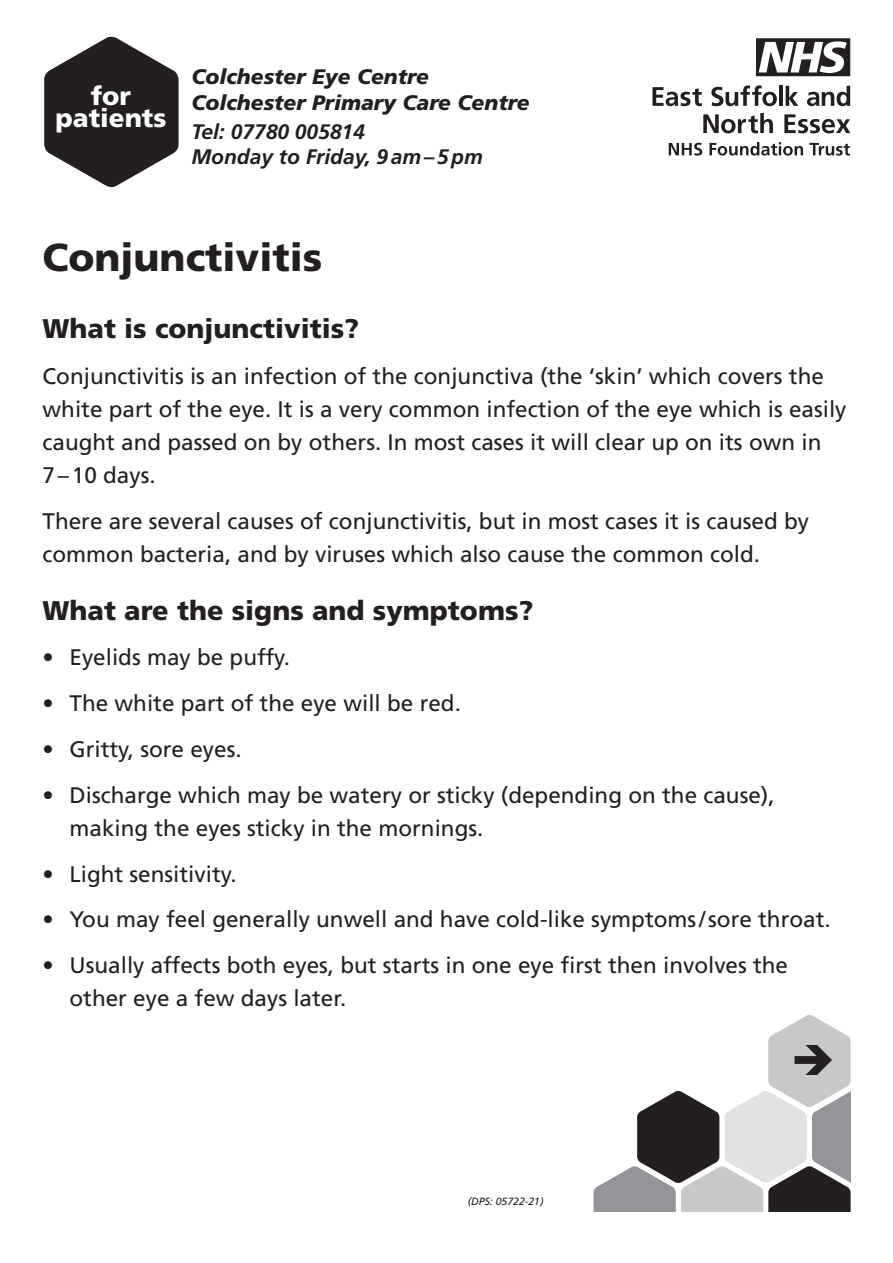
<style>
.page{position:relative;width:893px;height:1263px;background:#fff}
.page>*{position:absolute;margin:0;border:0;box-sizing:border-box;transform-origin:0 0}
.t1{font:900 39px "Frutiger";color:#231f20}
.t2{font:900 27px "Frutiger";color:#231f20}
.t3{font:900 25.95px/21.9px "Frutiger";color:#fff;text-align:center}
.t4{font:22.5px/33px "Frutiger";color:#231f20}
.t5{font:italic 900 21px/25.2px "Frutiger";color:#231f20}
.t6{font:italic 700 21px/25.2px "Frutiger";color:#231f20}
.t7{font:italic 10.5px "Frutiger";color:#231f20}
</style>
<div class="page">
<svg style="left:44px;top:36px;width:135px;height:152px"></svg>
<svg style="left:669px;top:142px;width:181px;height:14px"></svg>
<svg style="left:756px;top:38px;width:94px;height:38px"></svg>
<svg style="left:652px;top:87px;width:50px;height:19px"></svg>
<svg style="left:711px;top:85px;width:66px;height:21px"></svg>
<hr style="left:779px;top:86px;width:4px;height:20px;background:#231f20">
<svg style="left:786px;top:86px;width:12px;height:20px"></svg>
<svg style="left:807px;top:86px;width:43px;height:20px"></svg>
<svg style="left:703px;top:113px;width:70px;height:20px"></svg>
<svg style="left:784px;top:114px;width:66px;height:19px"></svg>
<svg style="left:593px;top:1015px;width:257px;height:197px"></svg>
<p class="t3" style="left:56px;top:85px;width:112px">for patients</p>
<p class="t5" style="left:191px;top:64px;width:340px">Colchester Eye Centre<br>Colchester Primary Care Centre</p>
<p class="t6" style="left:191px;top:119px;width:293px">Tel: 07780 005814<br>Monday to Friday, 9am–5pm</p>
<h1 class="t1" style="left:43px;top:234px;width:281px">Conjunctivitis</h1>
<p class="t2" style="left:43px;top:312px;width:318px">What is conjunctivitis?</p>
<p class="t4" style="left:43px;top:360px;width:805px">Conjunctivitis is an infection of the conjunctiva (the ‘skin’ which covers the white part of the eye. It is a very common infection of the eye which is easily caught and passed on by others. In most cases it will clear up on its own in 7–10 days.</p>
<p class="t4" style="left:43px;top:505px;width:768px">There are several causes of conjunctivitis, but in most cases it is caused by common bacteria, and by viruses which also cause the common cold.</p>
<p class="t2" style="left:43px;top:594px;width:492px">What are the signs and symptoms?</p>
<p class="t4" style="left:43px;top:641px;width:249px">• Eyelids may be puffy.</p>
<p class="t4" style="left:43px;top:687px;width:420px">• The white part of the eye will be red.</p>
<p class="t4" style="left:43px;top:733px;width:201px">• Gritty, sore eyes.</p>
<p class="t4" style="left:70px;top:778px;width:707px;text-indent:-27px">• Discharge which may be watery or sticky (depending on the cause), making the eyes sticky in the mornings.</p>
<p class="t4" style="left:43px;top:857px;width:196px">• Light sensitivity.</p>
<p class="t4" style="left:43px;top:903px;width:790px">• You may feel generally unwell and have cold-like symptoms/sore throat.</p>
<p class="t4" style="left:70px;top:949px;width:720px;text-indent:-27px">• Usually affects both eyes, but starts in one eye first then involves the other eye a few days later.</p>
<p class="t7" style="left:468px;top:1195px;width:77px">(DPS: 05722-21)</p>
</div>
